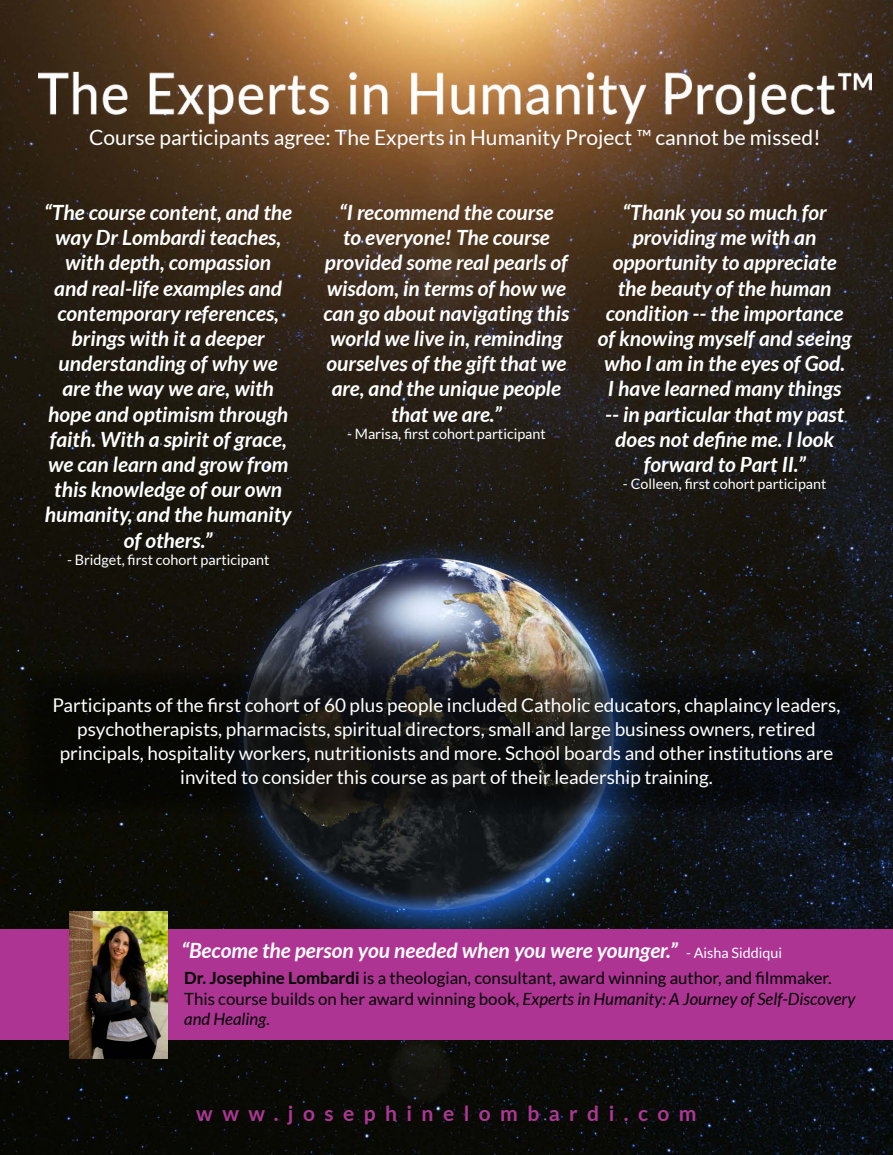
<style>
.page{position:relative;width:893px;height:1155px;background:#fff}
.page>*{position:absolute;margin:0;border:0;box-sizing:border-box;transform-origin:0 0}
.t1{font:italic 700 21px/25.2px "Lato";color:#fff;text-align:center}
.t2{font:21px "Lato";color:#fff}
.t3{font:700 21px "Lato";letter-spacing:.45em;color:#ad3794}
.t4{font:18.9px/23.8px "Lato";color:#fff;text-align:center}
.t5{font:16.8px/20.2px "Lato";color:#000}
.t6{font:14.35px "Lato";color:#fff}
.s1{font-weight:400;font-style:normal;font-size:14.35px}
.s2{font-weight:700}
.s3{font-style:italic}
</style>
<div class="page">
<img style="left:0;top:0;width:892px;height:1155px">
<svg style="left:19px;top:668px;width:854px;height:148px;background:#101213"></svg>
<div style="left:0;top:929px;width:892px;height:110px;background:#ad3493"></div>
<img style="left:69px;top:911px;width:99px;height:147px">
<img style="left:39px;top:65px;width:832px;height:60px">
<p class="t2" style="left:89px;top:126px;width:732px">Course participants agree: The Experts in Humanity Project ™ cannot be missed!</p>
<p class="t1" style="left:44px;top:200px;width:249px">“The course content, and the way Dr Lombardi teaches, with depth, compassion<br>and real-life examples and contemporary references, brings with it a deeper understanding of why we are the way we are, with hope and optimism through faith. With a spirit of grace, we can learn and grow from this knowledge of our own humanity, and the humanity of others.”</p>
<p class="t6" style="left:67px;top:552px;width:204px">- Bridget, first cohort participant</p>
<p class="t1" style="left:323px;top:200px;width:247px">“I recommend the course<br>to everyone! The course provided some real pearls of wisdom, in terms of how we can go about navigating this world we live in, reminding ourselves of the gift that we are, and the unique people that we are.”</p>
<p class="t6" style="left:347px;top:426px;width:200px">- Marisa, first cohort participant</p>
<p class="t1" style="left:597px;top:200px;width:255px">“Thank you so much for providing me with an opportunity to appreciate the beauty of the human condition -- the importance of knowing myself and seeing who I am in the eyes of God.<br>I have learned many things<br>-- in particular that my past does not define me. I look forward to Part II.”</p>
<p class="t6" style="left:623px;top:476px;width:205px">- Colleen, first cohort participant</p>
<p class="t4" style="left:53px;top:694px;width:789px">Participants of the first cohort of 60 plus people included Catholic educators, chaplaincy leaders, psychotherapists, pharmacists, spiritual directors, small and large business owners, retired principals, hospitality workers, nutritionists and more. School boards and other institutions are invited to consider this course as part of their leadership training.</p>
<p class="t1" style="left:181px;top:938px;width:602px">“Become the person you needed when you were younger.” <span class="s1">- Aisha Siddiqui</span></p>
<p class="t5" style="left:184px;top:968px;width:672px"><span class="s2">Dr. Josephine Lombardi</span> is a theologian, consultant, award winning author, and filmmaker.<br>This course builds on her award winning book, <span class="s3">Experts in Humanity: A Journey of Self-Discovery and Healing</span>.</p>
<p class="t3" style="left:196px;top:1101px;width:502px">www.josephinelombardi.com</p>
</div>
